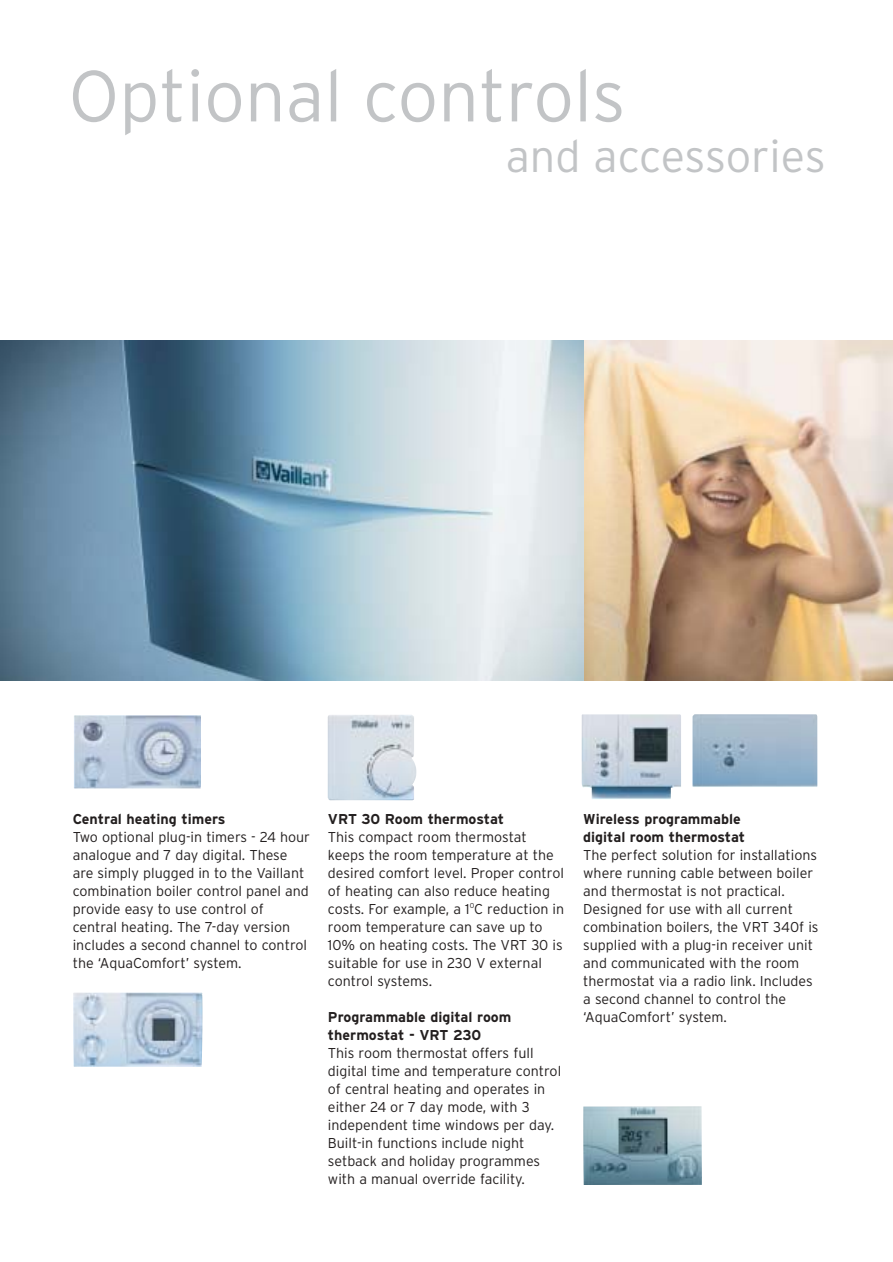
<style>
.page{position:relative;width:893px;height:1262px;background:#fff}
.page>*{position:absolute;margin:0;border:0;box-sizing:border-box;transform-origin:0 0}
.t1{font:300 72px "Interstate";color:#c2c4c6}
.t2{font:300 45px "Interstate";letter-spacing:-.005em;color:#c2c4c6}
.t3{font:300 14.25px/18px "Interstate";color:#231f1f}
.t4{font:700 14.25px/18px "Interstate";color:#231f1f}
</style>
<div class="page">
<img style="left:583px;top:340px;width:309px;height:340px">
<svg style="left:0;top:340px;width:583px;height:340px;background:#90abbb"></svg>
<img style="left:73px;top:992px;width:129px;height:75px">
<img style="left:692px;top:714px;width:125px;height:73px">
<img style="left:581px;top:714px;width:100px;height:85px">
<img style="left:74px;top:715px;width:127px;height:74px">
<img style="left:327px;top:715px;width:90px;height:85px">
<img style="left:583px;top:1106px;width:119px;height:79px">
<h1 class="t1" style="left:68px;top:69px;width:558px">Optional controls</h1>
<h2 class="t2" style="left:505px;top:140px;width:321px">and accessories</h2>
<p class="t4" style="left:73px;top:811px;width:154px">Central heating timers</p>
<p class="t3" style="left:73px;top:829px;width:239px">Two optional plug-in timers - 24 hour analogue and 7 day digital. These are simply plugged in to the Vaillant combination boiler control panel and provide easy to use control of central heating. The 7-day version includes a second channel to control the ‘AquaComfort’ system.</p>
<p class="t4" style="left:328px;top:811px;width:178px">VRT 30 Room thermostat</p>
<p class="t3" style="left:328px;top:829px;width:238px">This compact room thermostat keeps the room temperature at the desired comfort level. Proper control of heating can also reduce heating costs. For example, a 1<sup>0</sup>C reduction in room temperature can save up to<br>10% on heating costs. The VRT 30 is suitable for use in 230 V external control systems.</p>
<p class="t4" style="left:328px;top:1009px;width:185px">Programmable digital room thermostat - VRT 230</p>
<p class="t3" style="left:328px;top:1045px;width:235px">This room thermostat offers full digital time and temperature control of central heating and operates in either 24 or 7 day mode, with 3 independent time windows per day.<br>Built-in functions include night setback and holiday programmes with a manual override facility.</p>
<p class="t4" style="left:583px;top:811px;width:163px">Wireless programmable digital room thermostat</p>
<p class="t3" style="left:583px;top:847px;width:237px">The perfect solution for installations where running cable between boiler and thermostat is not practical.<br>Designed for use with all current combination boilers, the VRT 340f is supplied with a plug-in receiver unit and communicated with the room thermostat via a radio link. Includes a second channel to control the ‘AquaComfort’ system.</p>
</div>
